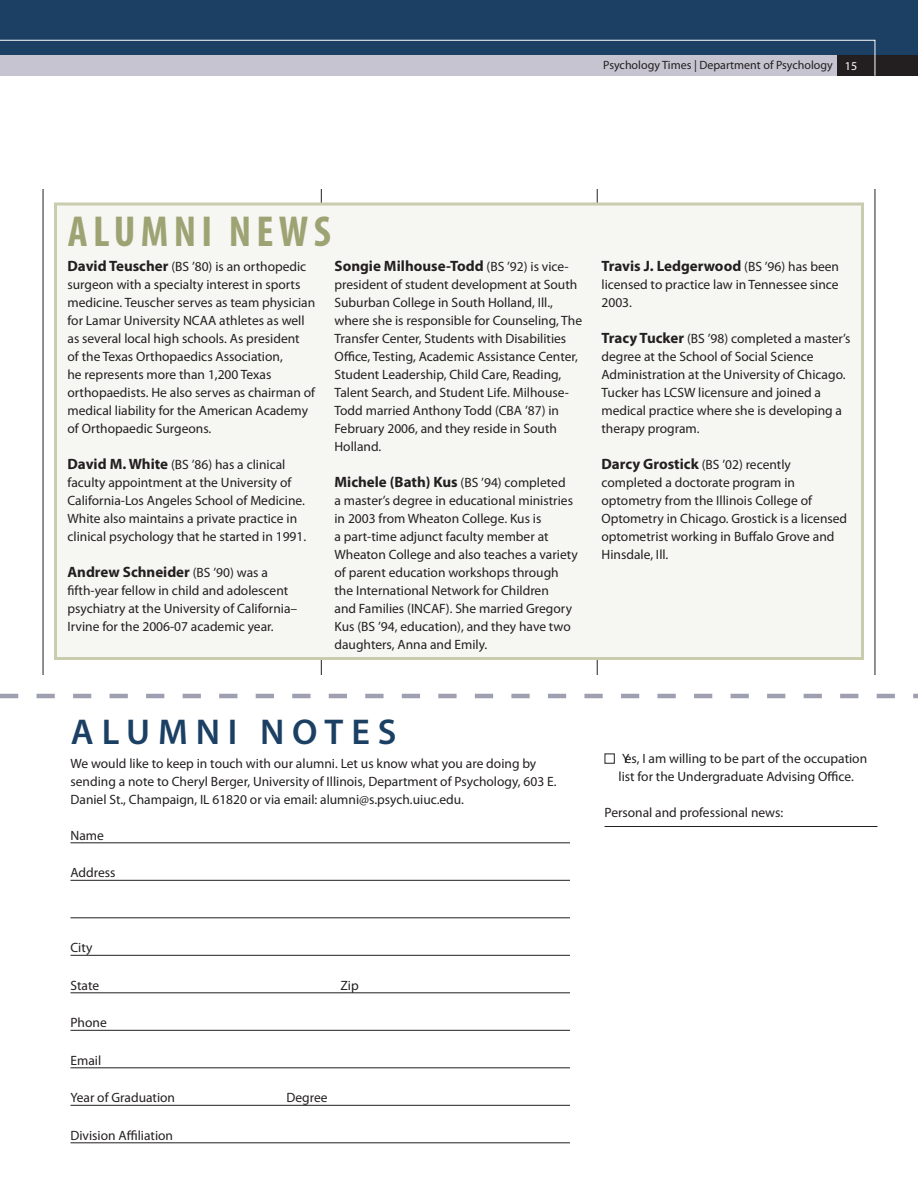
<style>
.page{position:relative;width:918px;height:1188px;background:#fff}
.page>*{position:absolute;margin:0;border:0;box-sizing:border-box;transform-origin:0 0}
.t1{font:700 condensed 43.5px "Myriad Pro";color:#9ea374}
.t2{font:600 36px "Myriad Pro";color:#1b4064}
.t3{font:700 15px "Myriad Pro";color:#231f20}
.t4{font:13.5px/18px "Myriad Pro";color:#231f20}
.t5{font:12px "Myriad Pro";color:#231f20}
.s1{color:#fff}
.s2{font-weight:700;font-size:15px}
.s3{font-weight:400;font-size:13.5px}
</style>
<div class="page">
<hr style="left:70px;top:843px;width:500px;height:1px;background:#231f20">
<hr style="left:70px;top:880px;width:500px;height:1px;background:#231f20">
<hr style="left:70px;top:918px;width:500px;height:1px;background:#231f20">
<hr style="left:70px;top:955px;width:500px;height:1px;background:#231f20">
<hr style="left:70px;top:993px;width:500px;height:1px;background:#231f20">
<hr style="left:70px;top:1030px;width:500px;height:1px;background:#231f20">
<hr style="left:70px;top:1068px;width:500px;height:1px;background:#231f20">
<hr style="left:70px;top:1105px;width:500px;height:1px;background:#231f20">
<hr style="left:70px;top:1143px;width:500px;height:1px;background:#231f20">
<div style="left:605px;top:754px;width:10px;height:10px;border:1px solid #231f20"></div>
<div style="left:837px;top:54px;width:81px;height:22px;background:#231f20"></div>
<div style="left:0;top:0;width:918px;height:56px;background:#1b4064"></div>
<svg style="left:0;top:40px;width:875px;height:36px"></svg>
<hr style="left:43px;top:189px;width:1px;height:486px;background:#231f20">
<hr style="left:321px;top:189px;width:1px;height:486px;background:#231f20">
<hr style="left:597px;top:189px;width:1px;height:486px;background:#231f20">
<hr style="left:875px;top:189px;width:1px;height:486px;background:#231f20">
<div style="left:56px;top:204px;width:806px;height:454px;background:#f6f6f2"></div>
<div style="left:54px;top:202px;width:810px;height:458px;border:3px solid #caccae"></div>
<svg style="left:0;top:694px;width:918px;height:4px"></svg>
<hr style="left:604px;top:826px;width:274px;height:1px;background:#231f20">
<p class="t5" style="left:603px;top:58px;width:256px">Psychology Times | Department of Psychology <span class="s1">15</span></p>
<h1 class="t1" style="left:68px;top:204px;width:264px">ALUMNI NEWS</h1>
<p class="t4" style="left:68px;top:257px;width:249px"><span class="s2">David Teuscher</span> (BS ’80) is an orthopedic surgeon with a specialty interest in sports medicine. Teuscher serves as team physician for Lamar University NCAA athletes as well as several local high schools. As president<br>of the Texas Orthopaedics Association,<br>he represents more than 1,200 Texas orthopaedists. He also serves as chairman of medical liability for the American Academy of Orthopaedic Surgeons.</p>
<p class="t4" style="left:68px;top:455px;width:240px"><span class="s2">David M. White</span> (BS ’86) has a clinical faculty appointment at the University of California-Los Angeles School of Medicine.<br>White also maintains a private practice in clinical psychology that he started in 1991.</p>
<p class="t3" style="left:68px;top:562px;width:202px">Andrew Schneider <span class="s3">(BS ’90) was a</span></p>
<p class="t4" style="left:68px;top:581px;width:231px">fifth-year fellow in child and adolescent psychiatry at the University of California–<br>I rvine for the 2006-07 academic year.</p>
<p class="t3" style="left:334px;top:256px;width:236px">Songie Milhouse-Todd <span class="s3">(BS ’92) is vice-</span></p>
<p class="t4" style="left:334px;top:275px;width:249px">president of student development at South Suburban College in South Holland, I ll., where she is responsible for Counseling, The Transfer Center, Students with Disabilities Office, Testing, Academic Assistance Center, Student Leadership, Child Care, Reading, Talent Search, and Student Life. Milhouse-Todd married Anthony Todd (CBA ’87) in February 2006, and they reside in South Holland.</p>
<p class="t3" style="left:334px;top:472px;width:233px">Michele (Bath) Kus <span class="s3">(BS ’94) completed</span></p>
<p class="t4" style="left:334px;top:491px;width:245px">a master’s degree in educational ministries in 2003 from Wheaton College. Kus is<br>a part-time adjunct faculty member at Wheaton College and also teaches a variety of parent education workshops through the I nternational Network for Children<br>and Families (INCAF). She married Gregory Kus (BS ’94, education), and they have two daughters, Anna and Emily.</p>
<p class="t3" style="left:602px;top:256px;width:239px">Travis J. Ledgerwood <span class="s3">(BS ’96) has been</span></p>
<p class="t4" style="left:601px;top:275px;width:239px">licensed to practice law in Tennessee since<br>2003.</p>
<p class="t4" style="left:602px;top:329px;width:250px"><span class="s2">Tracy Tucker</span> (BS ’98) completed a master’s degree at the School of Social Science Administration at the University of Chicago.<br>Tucker has LCSW licensure and joined a medical practice where she is developing a therapy program.</p>
<p class="t4" style="left:602px;top:455px;width:247px"><span class="s2">Darcy Grostick</span> (BS ’02) recently completed a doctorate program in optometry from the I llinois College of Optometry in Chicago. Grostick is a licensed optometrist working in Buffalo Grove and<br>H insdale, I ll.</p>
<h2 class="t2" style="left:71px;top:709px;width:114px">AL UMNI</h2>
<h2 class="t2" style="left:260px;top:709px;width:59px">NOTES</h2>
<p class="t4" style="left:70px;top:754px;width:488px">We would like to keep in touch with our alumni. Let us know what you are doing by sending a note to Cheryl Berger, University of I llinois, Department of Psychology, 603 E.<br>Daniel St., Champaign, IL 61820 or via email: alumni@s.psych.uiuc.edu.</p>
<p class="t4" style="left:70px;top:826px;width:35px">Name</p>
<p class="t4" style="left:70px;top:863px;width:47px">Address</p>
<p class="t4" style="left:70px;top:938px;width:23px">City</p>
<p class="t4" style="left:70px;top:976px;width:30px">State</p>
<p class="t4" style="left:340px;top:976px;width:20px">Zip</p>
<p class="t4" style="left:70px;top:1013px;width:38px">Phone</p>
<p class="t4" style="left:70px;top:1051px;width:32px">Email</p>
<p class="t4" style="left:70px;top:1088px;width:106px">Year of Graduation</p>
<p class="t4" style="left:286px;top:1088px;width:43px">Degree</p>
<p class="t4" style="left:70px;top:1126px;width:104px">Division Affiliation</p>
<p class="t4" style="left:619px;top:750px;width:250px">Yes, I am willing to be part of the occupation list for the Undergraduate Advising Office.</p>
<p class="t4" style="left:604px;top:804px;width:180px">Personal and professional news:</p>
</div>
